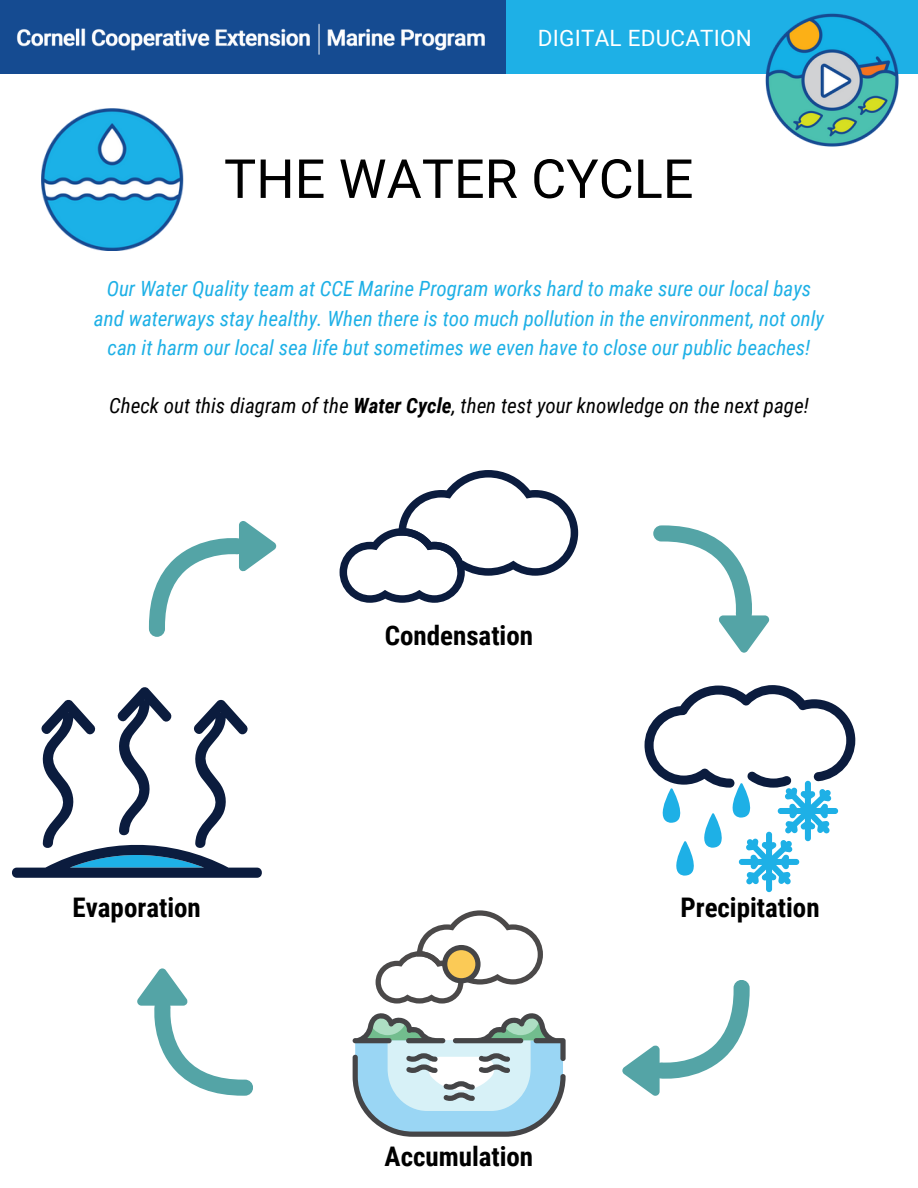
<style>
.page{position:relative;width:918px;height:1188px;background:#fff}
.page>*{position:absolute;margin:0;border:0;box-sizing:border-box;transform-origin:0 0}
.t1{font:54px "Roboto";color:#000}
.t2{font:700 27px "Roboto Condensed";color:#000}
.t3{font:22.5px "Roboto";letter-spacing:.01em;color:#fff}
.t4{font:italic 21px/29.2px "Roboto Condensed";color:#1eb0e6;text-align:center}
.t5{font:italic 21px "Roboto Condensed";color:#000}
.s1{font-weight:700}
</style>
<div class="page">
<div style="left:459px;top:0;width:459px;height:74px;background:#1eb0e6"></div>
<img style="left:765px;top:13px;width:134px;height:134px">
<div style="left:0;top:0;width:506px;height:74px;background:#154b91"></div>
<img style="left:16px;top:23px;width:468px;height:32px">
<img style="left:42px;top:109px;width:142px;height:141px">
<svg style="left:645px;top:685px;width:210px;height:207px"></svg>
<svg style="left:340px;top:470px;width:238px;height:133px"></svg>
<svg style="left:376px;top:910px;width:167px;height:94px"></svg>
<svg style="left:353px;top:1013px;width:213px;height:124px"></svg>
<svg style="left:12px;top:687px;width:250px;height:191px"></svg>
<svg style="left:653px;top:525px;width:116px;height:128px"></svg>
<svg style="left:137px;top:968px;width:116px;height:128px"></svg>
<svg style="left:149px;top:521px;width:127px;height:115px"></svg>
<svg style="left:622px;top:980px;width:128px;height:116px"></svg>
<p class="t3" style="left:538px;top:26px;width:216px">DIGITAL EDUCATION</p>
<h1 class="t1" style="left:224px;top:148px;width:471px">THE WATER CYCLE</h1>
<p class="t4" style="left:94px;top:274px;width:732px">Our Water Quality team at CCE Marine Program works hard to make sure our local bays and waterways stay healthy. When there is too much pollution in the environment, not only can it harm our local sea life but sometimes we even have to close our public beaches!</p>
<p class="t5" style="left:109px;top:394px;width:701px">Check out this diagram of the <span class="s1">Water Cycle</span>, then test your knowledge on the next page!</p>
<p class="t2" style="left:73px;top:892px;width:130px">Evaporation</p>
<p class="t2" style="left:385px;top:620px;width:150px">Condensation</p>
<p class="t2" style="left:385px;top:1140px;width:150px">Accumulation</p>
<p class="t2" style="left:680px;top:892px;width:141px">Precipitation</p>
</div>
